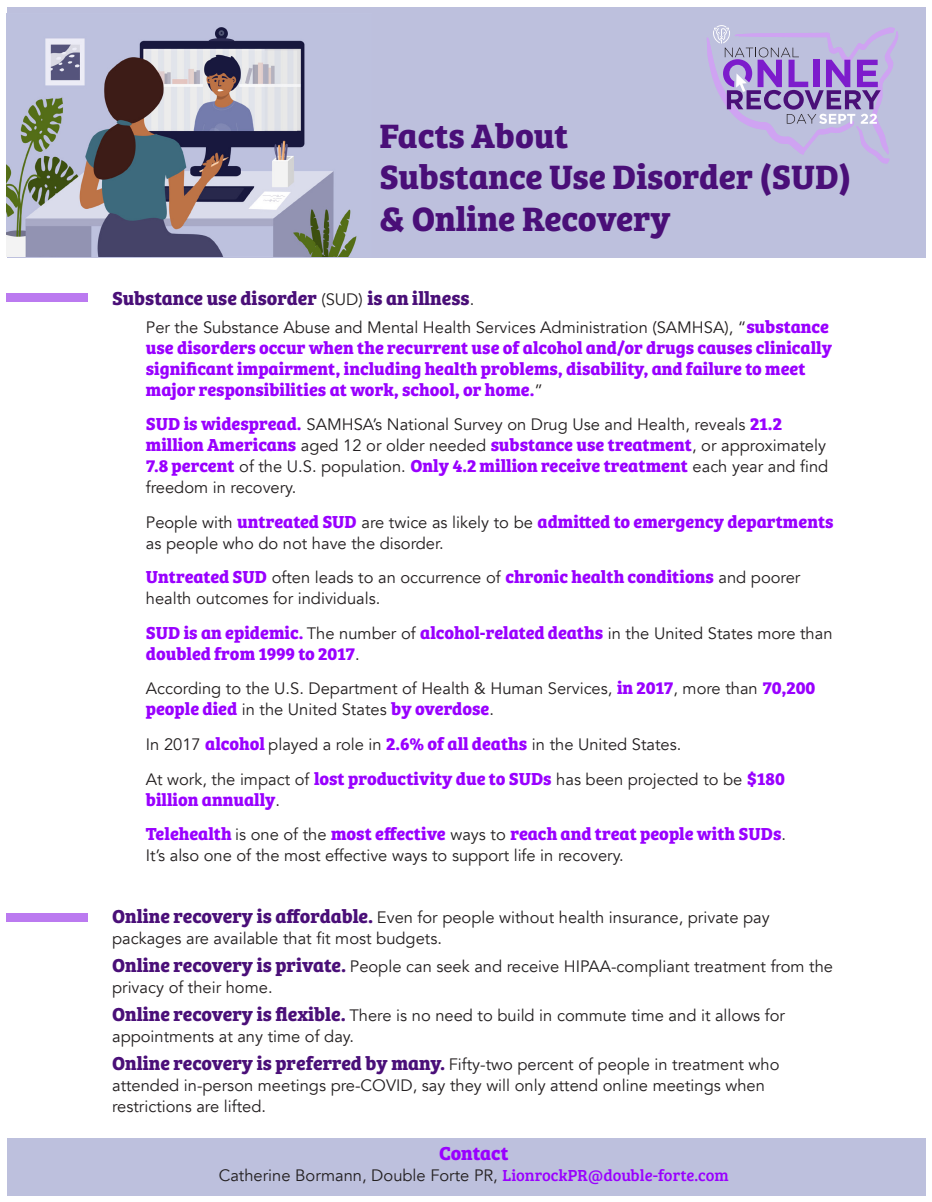
<style>
.page{position:relative;width:932px;height:1202px;background:#fff}
.page>*{position:absolute;margin:0;border:0;box-sizing:border-box;transform-origin:0 0}
.t1{font:700 34.95px/42px "Bree Serif";color:#4a0f78}
.t2{font:700 19.5px "Bree Serif";color:#4a0f78}
.t3{font:700 19.5px "Bree Serif";color:#90f}
.t4{font:700 18px/21px "Bree Serif";color:#90f}
.t5{font:16.5px/21px "Avenir";color:#231f20}
.s1{font-family:"Avenir";font-weight:400;font-size:16.5px;color:#231f20}
.s2{font-family:"Bree Serif";font-weight:700;font-size:18px;color:#90f}
.s3{font-family:"Bree Serif";font-weight:700;font-size:19.5px;color:#4a0f78}
.s4{font-family:"Bree Serif";color:#90f}
</style>
<div class="page">
<div style="left:7px;top:1138px;width:918px;height:57px;background:#bdc0dd"></div>
<div style="left:7px;top:7px;width:918px;height:250px;background:#bdc0dd"></div>
<svg style="left:706px;top:25px;width:192px;height:138px"></svg>
<div style="left:7px;top:293px;width:81px;height:9px;background:#bb7af0"></div>
<div style="left:7px;top:913px;width:81px;height:9px;background:#bb7af0"></div>
<img style="left:7px;top:27px;width:350px;height:230px">
<p class="t1" style="left:379px;top:112px;width:473px">Facts About<br>Substance Use Disorder (SUD) &amp; Online Recovery</p>
<p class="t2" style="left:112px;top:283px;width:364px">Substance use disorder <span class="s1">(SUD)</span> is an illness<span class="s1">.</span></p>
<p class="t5" style="left:146px;top:317px;width:684px">Per the Substance Abuse and Mental Health Services Administration (SAMHSA), “<span class="s2">substance</span></p>
<p class="t4" style="left:146px;top:336px;width:687px">use disorders occur when the recurrent use of alcohol and/or drugs causes clinically significant impairment, including health problems, disability, and failure to meet major responsibilities at work, school, or home.<span class="s1">”</span></p>
<p class="t5" style="left:146px;top:414px;width:637px"><span class="s2">SUD is widespread.</span> SAMHSA’s National Survey on Drug Use and Health, reveals <span class="s2">21.2</span></p>
<p class="t4" style="left:146px;top:433px;width:684px">million Americans <span class="s1">aged 12 or older needed</span> substance use treatment<span class="s1">, or approximately<br></span>7.8 percent <span class="s1">of the U.S. population.</span> Only 4.2 million receive treatment <span class="s1">each year and find</span></p>
<p class="t5" style="left:146px;top:477px;width:152px">freedom in recovery.</p>
<p class="t4" style="left:146px;top:510px;width:689px"><span class="s1">People with</span> untreated SUD <span class="s1">are twice as likely to be</span> admitted to emergency departments</p>
<p class="t5" style="left:146px;top:533px;width:299px">as people who do not have the disorder.</p>
<p class="t4" style="left:146px;top:565px;width:656px">Untreated SUD <span class="s1">often leads to an occurrence of</span> chronic health conditions <span class="s1">and poorer</span></p>
<p class="t5" style="left:146px;top:588px;width:236px">health outcomes for individuals.</p>
<p class="t4" style="left:146px;top:621px;width:688px">SUD is an epidemic. <span class="s1">The number of</span> alcohol-related deaths <span class="s1">in the United States more than </span>doubled from 1999 to 2017<span class="s1">.</span></p>
<p class="t5" style="left:146px;top:678px;width:671px">According to the U.S. Department of Health &amp; Human Services, <span class="s2">in 2017</span>, more than <span class="s2">70,200</span></p>
<p class="t4" style="left:146px;top:697px;width:349px">people died <span class="s1">in the United States</span> by overdose<span class="s1">.</span></p>
<p class="t5" style="left:146px;top:734px;width:537px">In 2017 <span class="s2">alcohol</span> played a role in <span class="s2">2.6% of all deaths</span> in the United States.</p>
<p class="t5" style="left:146px;top:768px;width:640px">At work, the impact of <span class="s2">lost productivity due to SUDs</span> has been projected to be <span class="s2">$180</span></p>
<p class="t4" style="left:146px;top:787px;width:136px">billion annually<span class="s1">.</span></p>
<p class="t4" style="left:146px;top:822px;width:641px">Telehealth <span class="s1">is one of the</span> most effective <span class="s1">ways to</span> reach and treat people with SUDs<span class="s1">.</span></p>
<p class="t5" style="left:146px;top:845px;width:479px">It’s also one of the most effective ways to support life in recovery.</p>
<p class="t5" style="left:112px;top:907px;width:659px"><span class="s3">Online recovery is affordable.</span> Even for people without health insurance, private pay packages are available that fit most budgets.</p>
<p class="t5" style="left:112px;top:956px;width:722px"><span class="s3">Online recovery is private.</span> People can seek and receive HIPAA-compliant treatment from the privacy of their home.</p>
<p class="t5" style="left:112px;top:1005px;width:674px"><span class="s3">Online recovery is flexible.</span> There is no need to build in commute time and it allows for appointments at any time of day.</p>
<p class="t5" style="left:112px;top:1053px;width:669px"><span class="s3">Online recovery is preferred by many.</span> Fifty-two percent of people in treatment who attended in-person meetings pre-COVID, say they will only attend online meetings when restrictions are lifted.</p>
<p class="t3" style="left:439px;top:1138px;width:71px">Contact</p>
<p class="t5" style="left:219px;top:1165px;width:511px">Catherine Bormann, Double Forte PR, <span class="s4">LionrockPR@double-forte.com</span></p>
</div>
